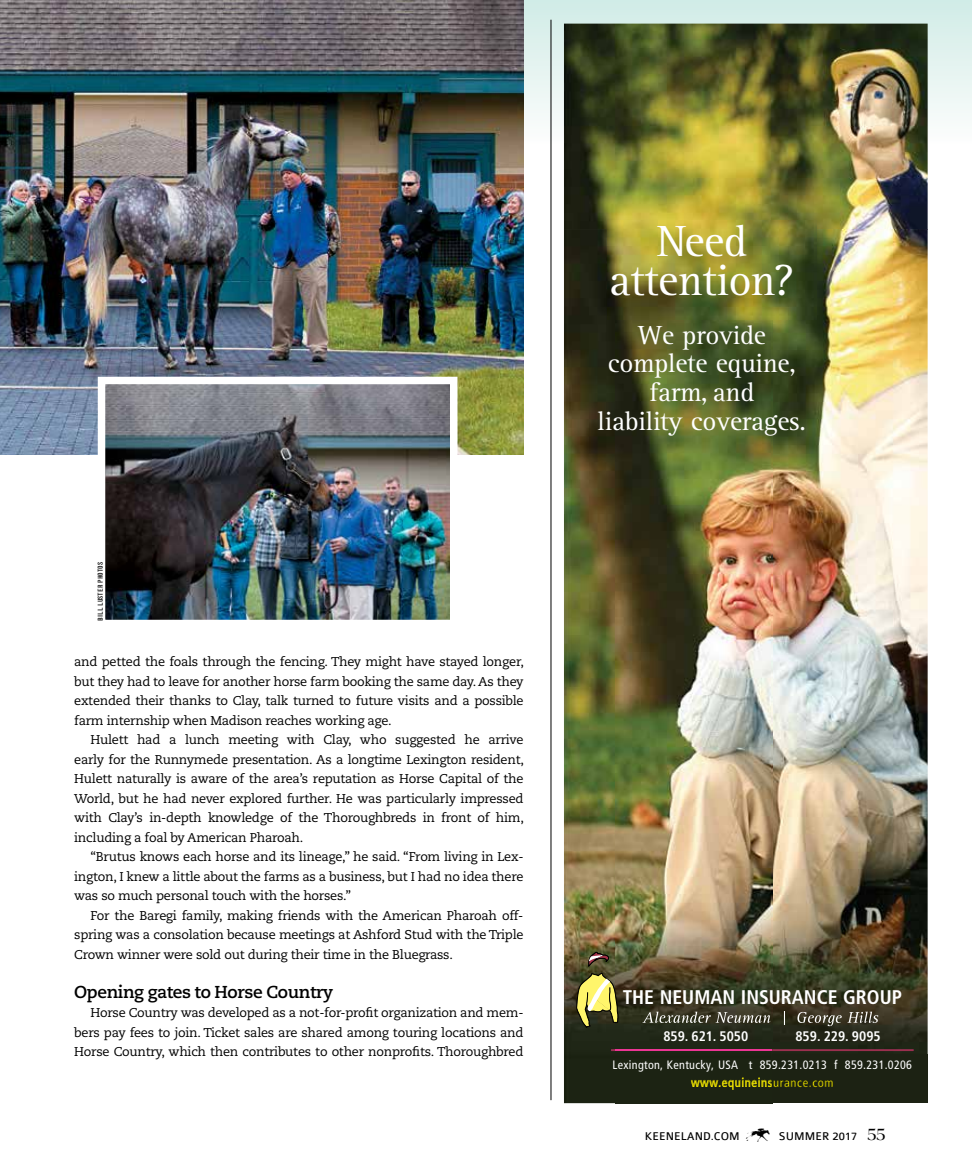
<style>
.page{position:relative;width:972px;height:1175px;background:#fff}
.page>*{position:absolute;margin:0;border:0;box-sizing:border-box;transform-origin:0 0}
.t1{font:45.15px/39.2px "Rotis Serif";letter-spacing:-.01em;color:#fff;text-align:center}
.t2{font:27px/28.5px "Rotis Serif";letter-spacing:-.01em;color:#fff;text-align:center}
.t3{font:27px "Keen DB";color:#000}
.t4{font:700 condensed 19.8px "Frutiger";color:#fff}
.t5{font:700 17.25px "Caecilia LT Std";letter-spacing:-.02em;color:#000}
.t6{font:700 condensed 13.8px "Frutiger";color:#fff}
.t7{font:12.75px/19.5px "Caecilia LT Std";letter-spacing:-.02em;color:#000;text-align:justify}
.t8{font:condensed 12.6px "Frutiger";letter-spacing:.05em;color:#fff200}
.t9{font:condensed 12.15px "Frutiger";letter-spacing:.025em;color:#fff}
.t10{font:12px "Colaborate";color:#000}
.t11{font:condensed 6.75px "Grotesque MT Std";letter-spacing:.01em;color:#000;scale:1.11 1}
.s1{font-family:"Americana Std";font-weight:700;font-size:18.15px}
</style>
<div class="page">
<div style="left:0;top:0;width:972px;height:237px;background:linear-gradient(to bottom,#d5ece7,#fff)"></div>
<hr style="left:551px;top:20px;width:1px;height:1080px;background:#000">
<img style="left:0;top:0;width:524px;height:454px">
<img style="left:107px;top:386px;width:342px;height:232px">
<div style="left:98px;top:377px;width:360px;height:250px;border:8px solid #fff"></div>
<img style="left:564px;top:24px;width:364px;height:205px">
<img style="left:564px;top:229px;width:51px;height:874px">
<img style="left:772px;top:229px;width:156px;height:825px">
<img style="left:615px;top:320px;width:157px;height:783px">
<div style="left:772px;top:1054px;width:156px;height:49px;background:#1c2213"></div>
<img style="left:607px;top:220px;width:209px;height:100px">
<svg style="left:642px;top:1011px;width:236px;height:15px;background:#545243"></svg>
<svg style="left:588px;top:952px;width:21px;height:14px"></svg>
<svg style="left:576px;top:972px;width:42px;height:55px;background:#9c9750"></svg>
<svg style="left:691px;top:1077px;width:81px;height:12px"></svg>
<svg style="left:772px;top:1049px;width:142px;height:2px"></svg>
<hr style="left:615px;top:1049px;width:157px;height:1px;background:#ed3594">
<hr style="left:615px;top:1050px;width:157px;height:1px;background:#ed3594">
<p class="t11" style="left:97px;top:620px;width:54px;rotate:-90deg">BILL LUSTER PHOTOS</p>
<p class="t7" style="left:74px;top:652px;width:451px">and petted the foals through the fencing. They might have stayed longer, but they had to leave for another horse farm booking the same day. As they extended their thanks to Clay, talk turned to future visits and a possible farm internship when Madison reaches working age.</p>
<p class="t7" style="left:74px;top:730px;width:451px;text-indent:16px">Hulett had a lunch meeting with Clay, who suggested he arrive early for the Runnymede presentation. As a longtime Lexington resident, Hulett naturally is aware of the area’s reputation as Horse Capital of the World, but he had never explored further. He was particularly impressed with Clay’s in-depth knowledge of the Thoroughbreds in front of him, including a foal by American Pharoah.</p>
<p class="t7" style="left:74px;top:847px;width:451px;text-indent:16px">“Brutus knows each horse and its lineage,” he said. “From living in Lex&shy;ington, I knew a little about the farms as a business, but I had no idea there was so much personal touch with the horses.”</p>
<p class="t7" style="left:74px;top:905px;width:451px;text-indent:16px">For the Baregi family, making friends with the American Pharoah off&shy;spring was a consolation because meetings at Ashford Stud with the Triple Crown winner were sold out during their time in the Bluegrass.</p>
<h3 class="t5" style="left:74px;top:981px;width:261px">Opening gates to Horse Country</h3>
<p class="t7" style="left:74px;top:1003px;width:451px;text-indent:16px">Horse Country was developed as a not-for-profit organization and mem&shy;bers pay fees to join. Ticket sales are shared among touring locations and Horse Country, which then contributes to other nonprofits. Thoroughbred</p>
<h1 class="t1" style="left:609px;top:226px;width:187px">Need attention?</h1>
<h2 class="t2" style="left:598px;top:323px;width:210px">We provide complete equine, farm, and<br>liability coverages.</h2>
<h3 class="t4" style="left:623px;top:986px;width:281px">THE NEUMAN INSURANCE GROUP</h3>
<p class="t6" style="left:663px;top:1028px;width:86px">859. 621. 5050</p>
<p class="t6" style="left:795px;top:1028px;width:87px">859. 229. 9095</p>
<p class="t9" style="left:613px;top:1059px;width:301px">Lexington, Kentucky, USA t 859.231.0213 f 859.231.0206</p>
<p class="t8" style="left:691px;top:1077px;width:144px">www.equineinsurance.com</p>
<p class="t10" style="left:645px;top:1130px;width:96px">KEENELAND.COM</p>
<h2 class="t3" style="left:746px;top:1121px;width:29px">K</h2>
<p class="t10" style="left:779px;top:1130px;width:108px">SUMMER 2017 <span class="s1">55</span></p>
</div>
